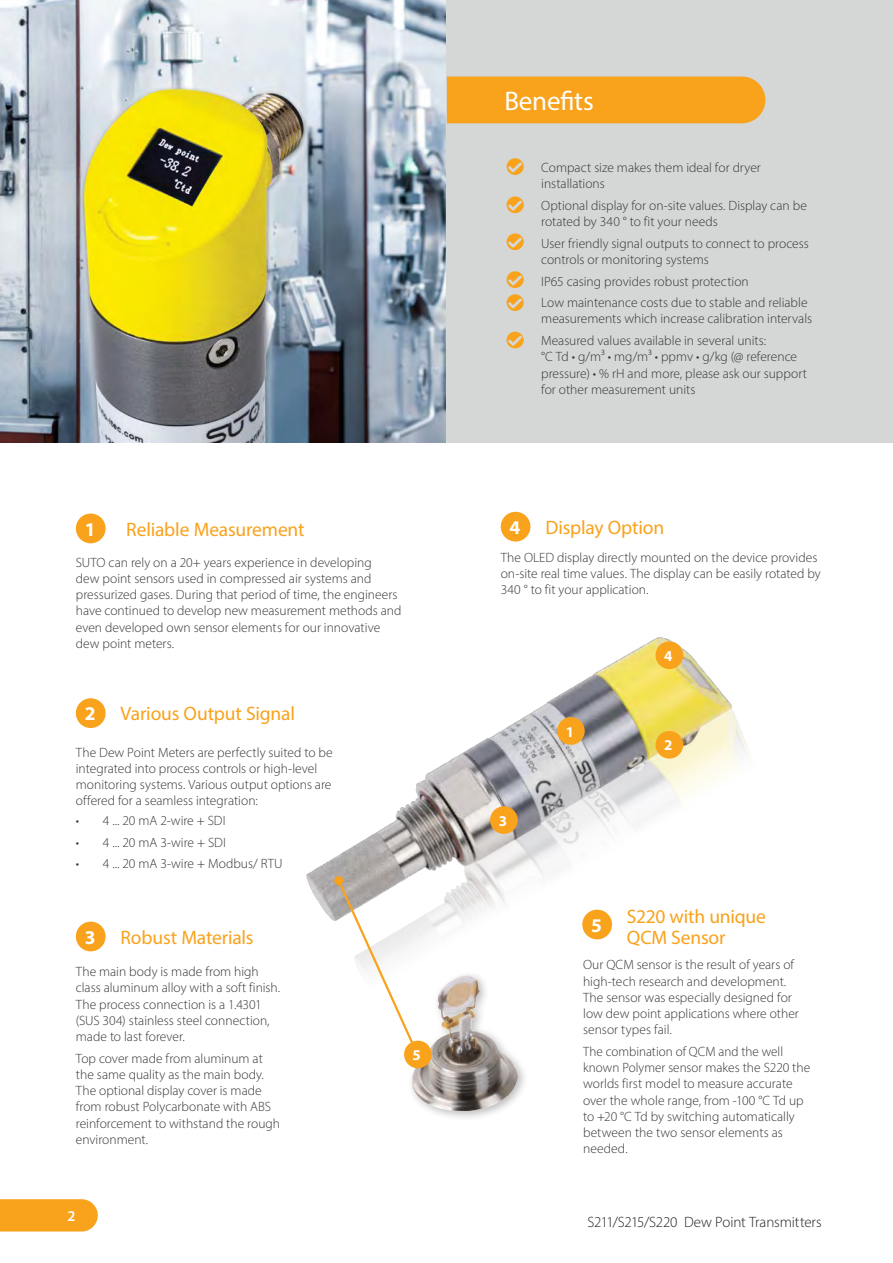
<style>
.page{position:relative;width:893px;height:1263px;background:#fff}
.page>*{position:absolute;margin:0;border:0;box-sizing:border-box;transform-origin:0 0}
.t1{font:27px "Myriad Pro";letter-spacing:-.005em;color:#fff}
.t2{font:19.5px/21px "Myriad Pro";letter-spacing:-.01em;color:#f9a21c}
.t3{font:700 19.5px "Myriad Pro";color:#fff}
.t4{font:300 15px "Myriad Pro";letter-spacing:-.01em;color:#231f20}
.t5{font:700 15px "Myriad Pro";color:#fff}
.t6{font:600 15px "Myriad Pro";color:#fff}
.t7{font:300 13.5px/16.2px "Myriad Pro";color:#353537}
</style>
<div class="page">
<svg style="left:0;top:1199px;width:98px;height:32px"></svg>
<img style="left:306px;top:518px;width:443px;height:422px">
<img style="left:0;top:0;width:447px;height:442px">
<div style="left:447px;top:0;width:446px;height:442px;background:#d4d7d6"></div>
<svg style="left:507px;top:158px;width:17px;height:17px"></svg>
<svg style="left:507px;top:196px;width:17px;height:17px"></svg>
<svg style="left:507px;top:233px;width:17px;height:17px"></svg>
<svg style="left:507px;top:271px;width:17px;height:17px"></svg>
<svg style="left:507px;top:294px;width:17px;height:17px"></svg>
<svg style="left:507px;top:332px;width:17px;height:16px"></svg>
<div style="left:447px;top:77px;width:318px;height:46px;background:#f9a21c"></div>
<svg style="left:336px;top:878px;width:86px;height:130px"></svg>
<div style="left:334px;top:876px;width:9px;height:9px;background:#f9a21c;border-radius:50%"></div>
<div style="left:407px;top:970px;width:122px;height:152px;background:#231f20;opacity:.3"></div>
<img style="left:387px;top:967px;width:163px;height:146px;border-radius:73px">
<div style="left:490px;top:806px;width:28px;height:28px;background:#f9a21c;border-radius:50%"></div>
<div style="left:501px;top:512px;width:29px;height:29px;background:#f9a21c;border-radius:50%"></div>
<div style="left:76px;top:922px;width:30px;height:29px;background:#f9a21c;border-radius:50%"></div>
<div style="left:404px;top:1041px;width:28px;height:27px;background:#f9a21c;border-radius:50%"></div>
<div style="left:76px;top:513px;width:30px;height:30px;background:#f9a21c;border-radius:50%"></div>
<div style="left:655px;top:641px;width:28px;height:28px;background:#f9a21c;border-radius:50%"></div>
<div style="left:655px;top:731px;width:28px;height:28px;background:#f9a21c;border-radius:50%"></div>
<div style="left:76px;top:698px;width:30px;height:30px;background:#f9a21c;border-radius:50%"></div>
<div style="left:582px;top:910px;width:30px;height:29px;background:#f9a21c;border-radius:50%"></div>
<div style="left:557px;top:717px;width:28px;height:28px;background:#f9a21c;border-radius:50%"></div>
<p class="t3" style="left:85px;top:516px;width:12px">1</p>
<p class="t2" style="left:126px;top:518px;width:180px">Reliable Measurement</p>
<p class="t7" style="left:76px;top:554px;width:327px">SUTO can rely on a 20+ years experience in developing<br>dew point sensors used in compressed air systems and pressurized gases. During that period of time, the engineers have continued to develop new measurement methods and even developed own sensor elements for our innovative dew point meters.</p>
<p class="t3" style="left:85px;top:701px;width:12px">2</p>
<p class="t2" style="left:121px;top:703px;width:176px">Various Output Signal</p>
<p class="t7" style="left:76px;top:744px;width:258px">The Dew Point Meters are perfectly suited to be integrated into process controls or high-level monitoring systems. Various output options are offered for a seamless integration:</p>
<p class="t7" style="left:76px;top:812px;width:151px">• 4 ... 20 mA 2-wire + SDI</p>
<p class="t7" style="left:76px;top:834px;width:152px">• 4 ... 20 mA 3-wire + SDI</p>
<p class="t7" style="left:76px;top:856px;width:208px">• 4 ... 20 mA 3-wire + Modbus/ RTU</p>
<p class="t3" style="left:85px;top:924px;width:12px">3</p>
<p class="t2" style="left:121px;top:926px;width:135px">Robust Materials</p>
<p class="t7" style="left:76px;top:963px;width:206px">The main body is made from high class aluminum alloy with a soft finish.<br>The process connection is a 1.4301 (SUS 304) stainless steel connection, made to last forever.</p>
<p class="t7" style="left:76px;top:1050px;width:206px">Top cover made from aluminum at the same quality as the main body.<br>The optional display cover is made from robust Polycarbonate with ABS reinforcement to withstand the rough environment.</p>
<p class="t5" style="left:413px;top:1045px;width:10px">5</p>
<p class="t6" style="left:67px;top:1206px;width:10px">2</p>
<p class="t1" style="left:504px;top:84px;width:91px">Benefits</p>
<p class="t7" style="left:541px;top:159px;width:221px">Compact size makes them ideal for dryer installations</p>
<p class="t7" style="left:541px;top:197px;width:267px">Optional display for on-site values. Display can be rotated by 340 ° to fit your needs</p>
<p class="t7" style="left:541px;top:235px;width:269px">User friendly signal outputs to connect to process controls or monitoring systems</p>
<p class="t7" style="left:541px;top:273px;width:209px">IP65 casing provides robust protection</p>
<p class="t7" style="left:541px;top:294px;width:272px">Low maintenance costs due to stable and reliable measurements which increase calibration intervals</p>
<p class="t7" style="left:541px;top:332px;width:267px">Measured values available in several units:<br>°C Td • g/m³ • mg/m³ • ppmv • g/kg (@ reference pressure) • % rH and more, please ask our support for other measurement units</p>
<p class="t3" style="left:510px;top:515px;width:12px">4</p>
<p class="t2" style="left:545px;top:517px;width:120px">Display Option</p>
<p class="t7" style="left:501px;top:549px;width:322px">The OLED display directly mounted on the device provides on-site real time values. The display can be easily rotated by<br>340 ° to fit your application.</p>
<p class="t5" style="left:499px;top:811px;width:10px">3</p>
<p class="t5" style="left:566px;top:722px;width:10px">1</p>
<p class="t5" style="left:664px;top:646px;width:10px">4</p>
<p class="t5" style="left:664px;top:735px;width:10px">2</p>
<p class="t3" style="left:591px;top:912px;width:12px">5</p>
<p class="t2" style="left:627px;top:906px;width:141px">S220 with unique<br>QCM Sensor</p>
<p class="t7" style="left:583px;top:957px;width:217px">Our QCM sensor is the result of years of high-tech research and development.<br>The sensor was especially designed for low dew point applications where other sensor types fail.</p>
<p class="t7" style="left:583px;top:1043px;width:229px">The combination of QCM and the well known Polymer sensor makes the S220 the worlds first model to measure accurate over the whole range, from -100 °C Td up to +20 °C Td by switching automatically between the two sensor elements as needed.</p>
<p class="t4" style="left:588px;top:1212px;width:236px">S211/S215/S220 Dew Point Transmitters</p>
</div>
